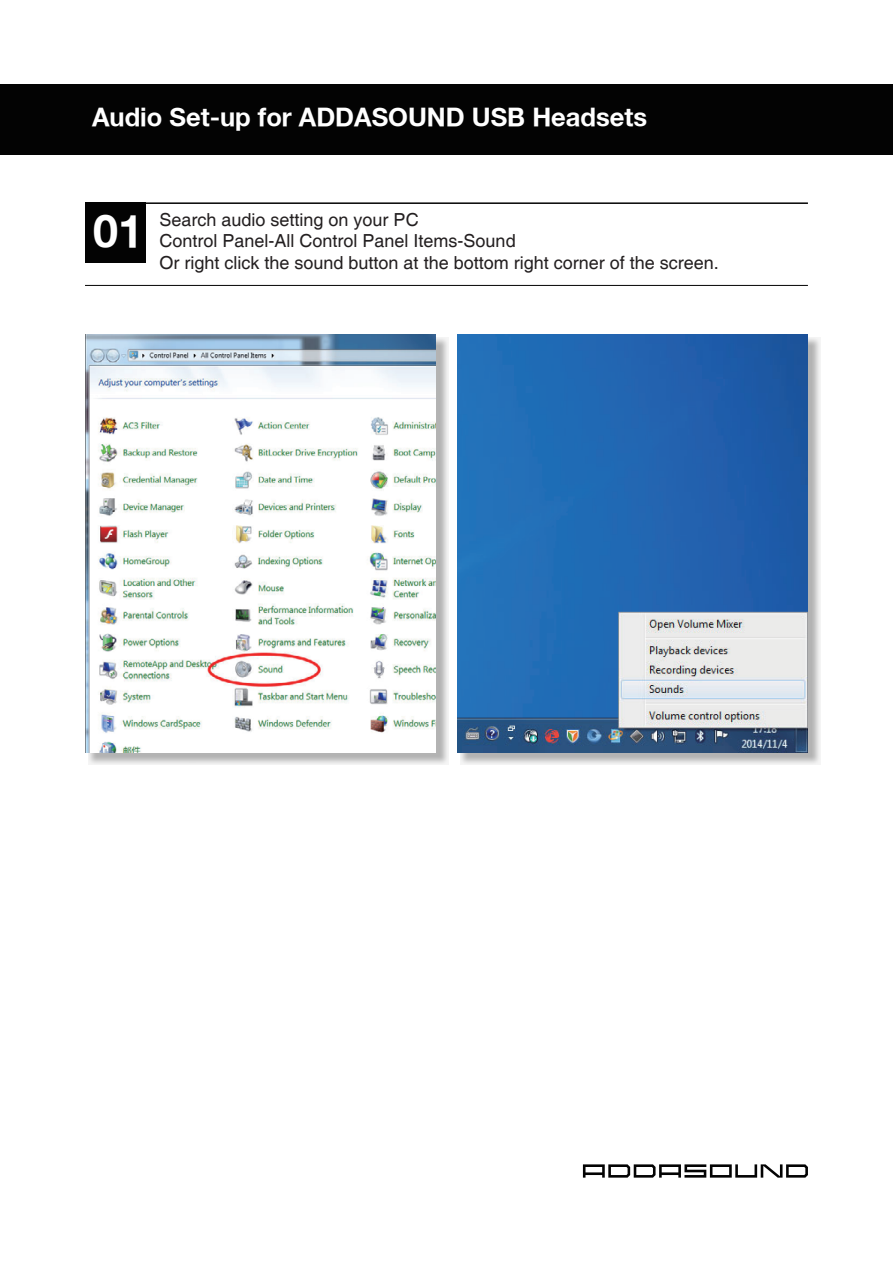
<style>
.page{position:relative;width:893px;height:1263px;background:#fff}
.page>*{position:absolute;margin:0;border:0;box-sizing:border-box;transform-origin:0 0}
.t1{font:700 45px "Helvetica Neue";color:#fff}
.t2{font:700 25.5px "Helvetica Neue";color:#fff}
.t3{font:18px/21.6px "Helvetica";color:#231f20}
</style>
<div class="page">
<div style="left:0;top:84px;width:893px;height:70px;background:#030303"></div>
<svg style="left:88px;top:338px;width:360px;height:427px;background:#cacaca"></svg>
<img style="left:85px;top:335px;width:351px;height:417px">
<svg style="left:460px;top:338px;width:360px;height:427px;background:#c3c4c6"></svg>
<img style="left:457px;top:335px;width:351px;height:417px">
<div style="left:85px;top:202px;width:60px;height:60px;background:#030303"></div>
<hr style="left:85px;top:202px;width:723px;height:2px;background:#030303">
<hr style="left:85px;top:285px;width:723px;height:1px;background:#030303">
<svg style="left:583px;top:1164px;width:225px;height:13px"></svg>
<h2 class="t2" style="left:92px;top:101px;width:556px">Audio Set-up for ADDASOUND USB Headsets</h2>
<h1 class="t1" style="left:93px;top:203px;width:52px">01</h1>
<p class="t3" style="left:160px;top:209px;width:561px">Search audio setting on your PC<br>Control Panel-All Control Panel Items-Sound<br>Or right click the sound button at the bottom right corner of the screen.</p>
</div>
